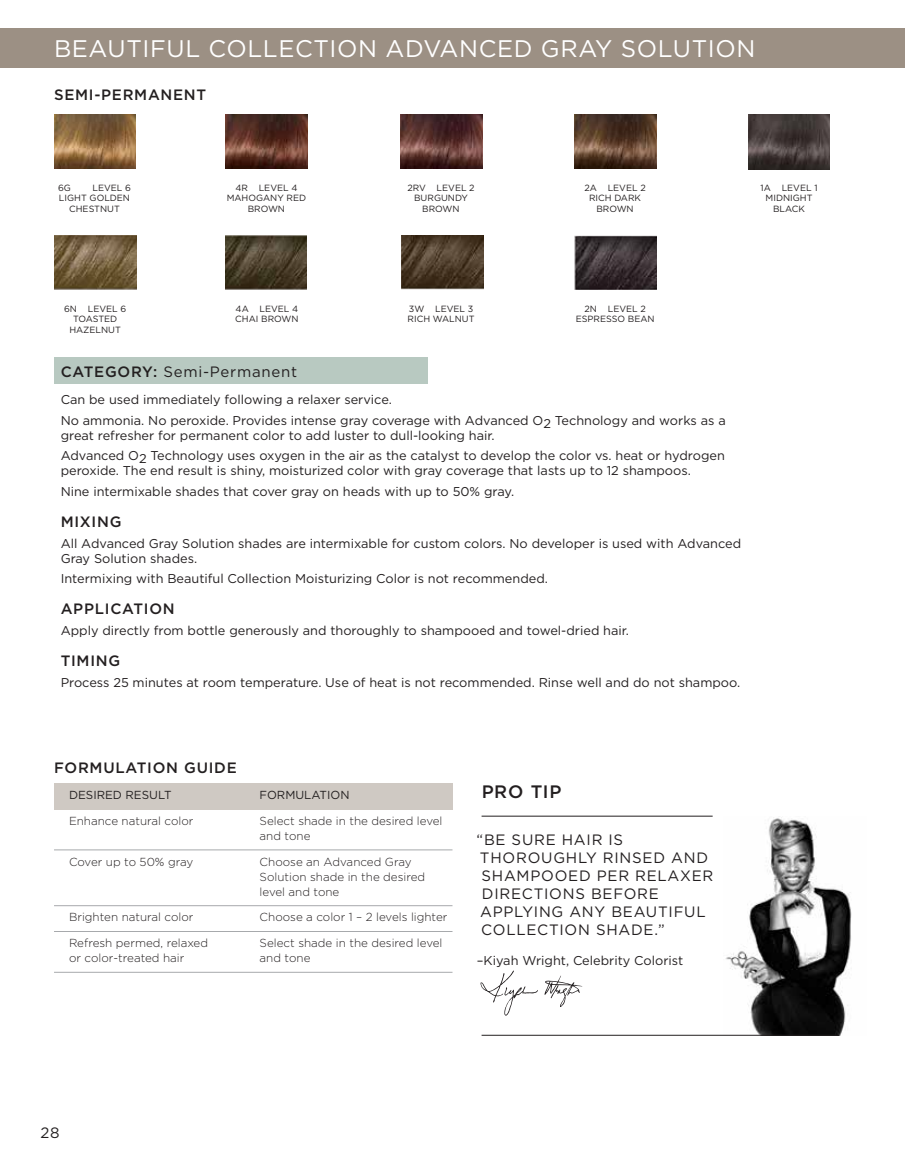
<style>
.page{position:relative;width:905px;height:1161px;background:#fff}
.page>*{position:absolute;margin:0;border:0;box-sizing:border-box;transform-origin:0 0}
.t1{font:24px "Gotham";letter-spacing:.025em;color:#fff}
.t2{font:500 18px "Gotham";letter-spacing:.04em;color:#231f20}
.t3{font:15px/18px "Gotham";letter-spacing:.05em;color:#231f20}
.t4{font:500 15px "Gotham";letter-spacing:.05em;color:#231f20}
.t5{font:12.75px/20.4px "Gotham";color:#231f20}
.t6{font:300 11.7px/15px "Gotham";color:#231f20}
.t7{font:11.7px "Gotham";color:#231f20}
.t8{font:9px/10.5px "Gotham";color:#231f20;text-align:center}
.s1{font-weight:500}
</style>
<div class="page">
<div style="left:0;top:28px;width:904px;height:39px;background:#9c9084"></div>
<div style="left:54px;top:357px;width:373px;height:26px;background:#b8c9c1"></div>
<div style="left:54px;top:783px;width:398px;height:27px;background:#cfc9c3"></div>
<hr style="left:54px;top:850px;width:398px;height:1px;background:#a7a9ac">
<hr style="left:54px;top:905px;width:398px;height:1px;background:#a7a9ac">
<hr style="left:54px;top:931px;width:398px;height:1px;background:#a7a9ac">
<hr style="left:54px;top:972px;width:398px;height:1px;background:#a7a9ac">
<hr style="left:481px;top:816px;width:231px;height:1px;background:#231f20">
<img style="left:748px;top:115px;width:82px;height:54px">
<img style="left:574px;top:115px;width:82px;height:54px">
<img style="left:400px;top:115px;width:82px;height:54px">
<img style="left:226px;top:115px;width:81px;height:54px">
<img style="left:54px;top:115px;width:82px;height:54px">
<svg style="left:544px;top:976px;width:38px;height:31px"></svg>
<svg style="left:480px;top:971px;width:58px;height:45px"></svg>
<img style="left:55px;top:236px;width:81px;height:54px">
<img style="left:225px;top:236px;width:82px;height:54px">
<img style="left:402px;top:236px;width:81px;height:54px">
<img style="left:574px;top:236px;width:82px;height:54px">
<img style="left:723px;top:817px;width:129px;height:218px">
<hr style="left:481px;top:1035px;width:358px;height:1px;background:#231f20">
<h1 class="t1" style="left:54px;top:36px;width:703px">BEAUTIFUL COLLECTION ADVANCED GRAY SOLUTION</h1>
<p class="t4" style="left:54px;top:87px;width:154px">SEMI-PERMANENT</p>
<p class="t8" style="left:58px;top:182px;width:14px">6G</p>
<p class="t8" style="left:92px;top:182px;width:40px">LEVEL 6</p>
<p class="t8" style="left:59px;top:193px;width:73px">LIGHT GOLDEN</p>
<p class="t8" style="left:69px;top:203px;width:52px">CHESTNUT</p>
<p class="t8" style="left:227px;top:182px;width:81px">4R LEVEL 4<br>MAHOGANY RED<br>BROWN</p>
<p class="t8" style="left:407px;top:182px;width:69px">2RV LEVEL 2<br>BURGUNDY<br>BROWN</p>
<p class="t8" style="left:584px;top:182px;width:63px">2A LEVEL 2<br>RICH DARK<br>BROWN</p>
<p class="t8" style="left:760px;top:182px;width:59px">1A LEVEL 1<br>MIDNIGHT<br>BLACK</p>
<p class="t8" style="left:64px;top:303px;width:64px">6N LEVEL 6<br>TOASTED<br>HAZELNUT</p>
<p class="t8" style="left:407px;top:303px;width:68px;text-align:left">3W LEVEL 3<br>RICH WALNUT</p>
<p class="t8" style="left:575px;top:303px;width:80px">2N LEVEL 2<br>ESPRESSO BEAN</p>
<p class="t8" style="left:235px;top:303px;width:65px;text-align:left">4A LEVEL 4<br>CHAI BROWN</p>
<p class="t3" style="left:61px;top:362px;width:238px"><span class="s1">CATEGORY:</span> Semi-Permanent</p>
<p class="t5" style="left:61px;top:390px;width:666px">Can be used immediately following a relaxer service.<br>No ammonia. No peroxide. Provides intense gray coverage with Advanced O2 Technology and works as a</p>
<p class="t5" style="left:61px;top:425px;width:665px">great refresher for permanent color to add luster to dull-looking hair.<br>Advanced O2 Technology uses oxygen in the air as the catalyst to develop the color vs. heat or hydrogen</p>
<p class="t5" style="left:61px;top:460px;width:631px">peroxide. The end result is shiny, moisturized color with gray coverage that lasts up to 12 shampoos.<br>Nine intermixable shades that cover gray on heads with up to 50% gray.</p>
<p class="t4" style="left:61px;top:513px;width:62px">MIXING</p>
<p class="t5" style="left:61px;top:535px;width:682px;line-height:15px">All Advanced Gray Solution shades are intermixable for custom colors. No developer is used with Advanced<br>Gray Solution shades.</p>
<p class="t5" style="left:61px;top:568px;width:489px">Intermixing with Beautiful Collection Moisturizing Color is not recommended.</p>
<p class="t4" style="left:61px;top:601px;width:116px">APPLICATION</p>
<p class="t5" style="left:61px;top:620px;width:570px">Apply directly from bottle generously and thoroughly to shampooed and towel-dried hair.</p>
<p class="t4" style="left:61px;top:653px;width:61px">TIMING</p>
<p class="t5" style="left:61px;top:672px;width:681px">Process 25 minutes at room temperature. Use of heat is not recommended. Rinse well and do not shampoo.</p>
<p class="t4" style="left:54px;top:759px;width:184px">FORMULATION GUIDE</p>
<p class="t7" style="left:69px;top:788px;width:104px">DESIRED RESULT</p>
<p class="t7" style="left:259px;top:788px;width:91px">FORMULATION</p>
<p class="t6" style="left:69px;top:813px;width:126px">Enhance natural color</p>
<p class="t6" style="left:259px;top:813px;width:184px">Select shade in the desired level and tone</p>
<p class="t6" style="left:69px;top:854px;width:126px">Cover up to 50% gray</p>
<p class="t6" style="left:259px;top:854px;width:167px">Choose an Advanced Gray<br>Solution shade in the desired level and tone</p>
<p class="t6" style="left:69px;top:910px;width:126px">Brighten natural color</p>
<p class="t6" style="left:259px;top:910px;width:189px">Choose a color 1 – 2 levels lighter</p>
<p class="t6" style="left:69px;top:935px;width:141px">Refresh permed, relaxed</p>
<p class="t6" style="left:259px;top:935px;width:184px">Select shade in the desired level</p>
<p class="t6" style="left:69px;top:950px;width:117px">or color-treated hair</p>
<p class="t6" style="left:259px;top:950px;width:52px">and tone</p>
<h2 class="t2" style="left:481px;top:782px;width:81px">PRO TIP</h2>
<p class="t3" style="left:476px;top:830px;width:238px">“BE SURE HAIR IS<br>THOROUGHLY RINSED AND<br>SHAMPOOED PER RELAXER<br>DIRECTIONS BEFORE<br>APPLYING ANY BEAUTIFUL<br>COLLECTION SHADE.”</p>
<p class="t5" style="left:477px;top:950px;width:208px">–Kiyah Wright, Celebrity Colorist</p>
<p class="t3" style="left:40px;top:1123px;width:21px">28</p>
</div>
